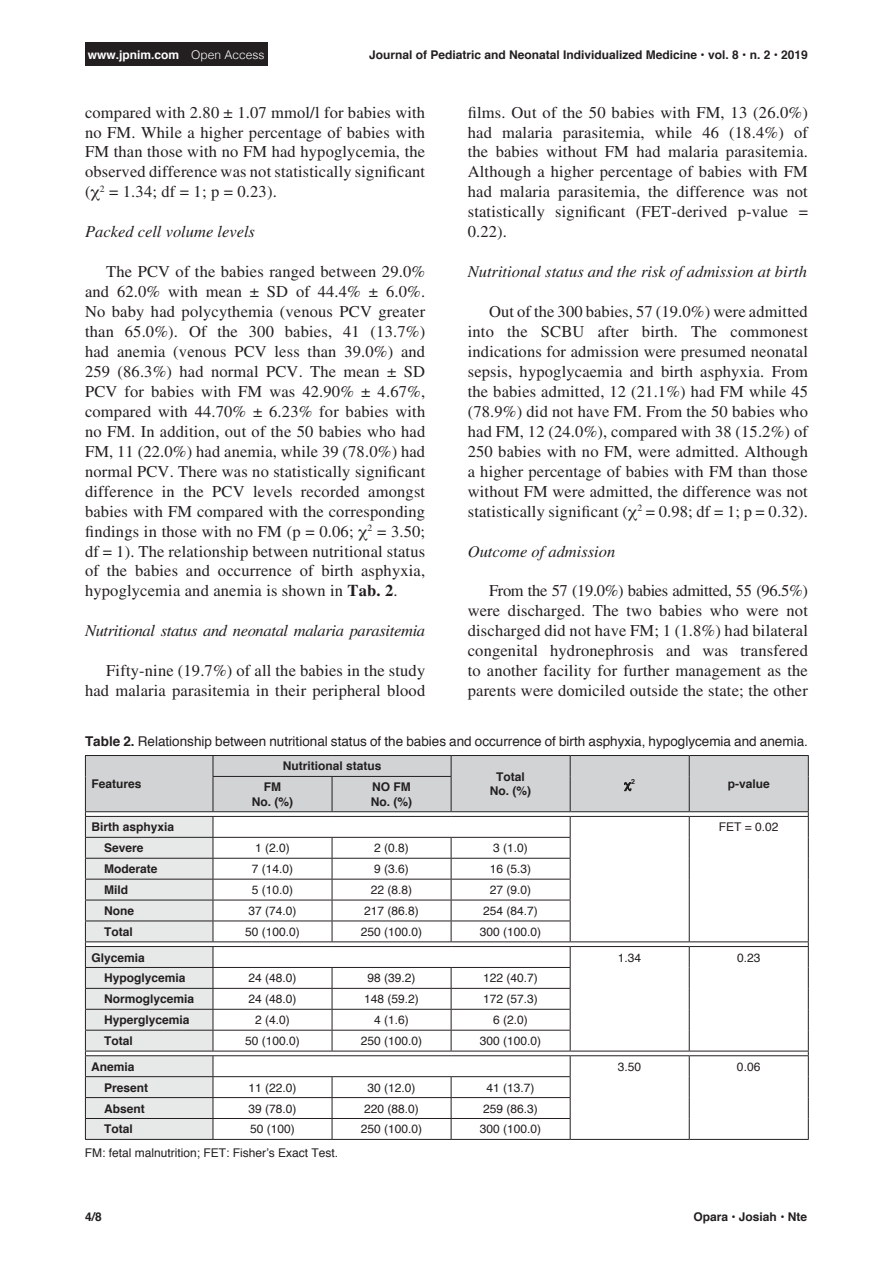
<style>
.page{position:relative;width:893px;height:1263px;background:#fff}
.page>*{position:absolute;margin:0;border:0;box-sizing:border-box;transform-origin:0 0}
.Body1{font:16.5px/20px "Times LT Std";letter-spacing:.01em;color:#231f20;text-align:justify}
.Heading3{font:italic 16.5px "Times LT Std";color:#231f20}
.Heading3-2{font:italic 16.5px "Times LT Std";letter-spacing:-.02em;color:#231f20}
.t1{font:13.5px "Helvetica";color:#231f20}
.Table1{font:12px "Helvetica";color:#231f20}
.Table1-2{font:700 12px "Helvetica";color:#231f20}
.t2{font:700 12px "Helvetica";color:#fff}
.Table1-3{font:700 7.05px "Helvetica";color:#231f20}
.s1{font-weight:300}
.s2{font-weight:700}
</style>
<div class="page">
<div style="left:85px;top:43px;width:182px;height:23px;background:#231f20"></div>
<hr style="left:85px;top:1139px;width:128px;height:1px;background:#231f20">
<hr style="left:213px;top:1139px;width:119px;height:1px;background:#231f20">
<hr style="left:332px;top:1139px;width:119px;height:1px;background:#231f20">
<hr style="left:451px;top:1139px;width:119px;height:1px;background:#231f20">
<hr style="left:570px;top:1139px;width:119px;height:1px;background:#231f20">
<hr style="left:689px;top:1139px;width:120px;height:1px;background:#231f20">
<svg style="left:85px;top:755px;width:724px;height:384px"></svg>
<p class="t2" style="left:88px;top:45px;width:178px">www.jpnim.com <span class="s1">Open Access</span></p>
<p class="Table1-2" style="left:369px;top:45px;width:440px">Journal of Pediatric and Neonatal Individualized Medicine • vol. 8 • n. 2 • 2019</p>
<p class="Body1" style="left:468px;top:102px;width:342px">films. Out of the 50 babies with FM, 13 (26.0%) had malaria parasitemia, while 46 (18.4%) of the babies without FM had malaria parasitemia.<br>Although a higher percentage of babies with FM had malaria parasitemia, the difference was not statistically significant (FET-derived p-value = 0.22).</p>
<p class="Heading3" style="left:468px;top:263px;width:341px">Nutritional status and the risk of admission at birth</p>
<p class="Body1" style="left:468px;top:301px;width:342px;text-indent:21px">Out of the 300 babies, 57 (19.0%) were admitted into the SCBU after birth. The commonest indications for admission were presumed neonatal sepsis, hypoglycaemia and birth asphyxia. From the babies admitted, 12 (21.1%) had FM while 45 (78.9%) did not have FM. From the 50 babies who had FM, 12 (24.0%), compared with 38 (15.2%) of 250 babies with no FM, were admitted. Although a higher percentage of babies with FM than those without FM were admitted, the difference was not statistically significant ( <sup>2</sup> = 0.98; df = 1; p = 0.32).</p>
<p class="Heading3" style="left:468px;top:542px;width:149px">Outcome of admission</p>
<p class="Body1" style="left:468px;top:581px;width:342px;text-indent:21px">From the 57 (19.0%) babies admitted, 55 (96.5%) were discharged. The two babies who were not discharged did not have FM; 1 (1.8%) had bilateral congenital hydronephrosis and was transfered to another facility for further management as the parents were domiciled outside the state; the other</p>
<p class="t1" style="left:85px;top:731px;width:724px"><span class="s2">Table 2.</span> Relationship between nutritional status of the babies and occurrence of birth asphyxia, hypoglycemia and anemia.</p>
<p class="Table1-2" style="left:91px;top:774px;width:52px">Features</p>
<p class="Body1" style="left:85px;top:102px;width:342px">compared with 2.80 ± 1.07 mmol/l for babies with no FM. While a higher percentage of babies with FM than those with no FM had hypoglycemia, the observed difference was not statistically significant ( <sup>2</sup> = 1.34; df = 1; p = 0.23).</p>
<p class="Heading3" style="left:85px;top:223px;width:171px">Packed cell volume levels</p>
<p class="Body1" style="left:85px;top:262px;width:342px;text-indent:21px">The PCV of the babies ranged between 29.0% and 62.0% with mean ± SD of 44.4% ± 6.0%.<br>No baby had polycythemia (venous PCV greater than 65.0%). Of the 300 babies, 41 (13.7%) had anemia (venous PCV less than 39.0%) and 259 (86.3%) had normal PCV. The mean ± SD PCV for babies with FM was 42.90% ± 4.67%, compared with 44.70% ± 6.23% for babies with no FM. In addition, out of the 50 babies who had FM, 11 (22.0%) had anemia, while 39 (78.0%) had normal PCV. There was no statistically significant difference in the PCV levels recorded amongst babies with FM compared with the corresponding findings in those with no FM (p = 0.06; <sup>2</sup> = 3.50; df = 1). The relationship between nutritional status of the babies and occurrence of birth asphyxia, hypoglycemia and anemia is shown in <span class="s2">Tab. 2</span>.</p>
<p class="Heading3-2" style="left:85px;top:622px;width:342px">Nutritional status and neonatal malaria parasitemia</p>
<p class="Body1" style="left:85px;top:661px;width:342px;text-align:right">Fifty-nine (19.7%) of all the babies in the study had malaria parasitemia in their peripheral blood</p>
<p class="Table1-2" style="left:283px;top:756px;width:100px">Nutritional status</p>
<p class="Table1-2" style="left:496px;top:767px;width:30px">Total</p>
<p class="Table1-2" style="left:490px;top:781px;width:43px">No. (%)</p>
<p class="Table1-3" style="left:631px;top:776px;width:5px">2</p>
<p class="Table1-2" style="left:264px;top:777px;width:19px">FM</p>
<p class="Table1-2" style="left:728px;top:774px;width:44px">p-value</p>
<p class="Table1-2" style="left:252px;top:792px;width:43px">No. (%)</p>
<p class="Table1-2" style="left:372px;top:777px;width:40px">NO FM</p>
<p class="Table1-2" style="left:371px;top:792px;width:43px">No. (%)</p>
<p class="Table1-2" style="left:91px;top:817px;width:84px">Birth asphyxia</p>
<p class="Table1" style="left:719px;top:818px;width:61px">FET = 0.02</p>
<p class="Table1-2" style="left:104px;top:838px;width:41px">Severe</p>
<p class="Table1" style="left:255px;top:839px;width:36px">1 (2.0)</p>
<p class="Table1" style="left:374px;top:839px;width:36px">2 (0.8)</p>
<p class="Table1" style="left:493px;top:839px;width:36px">3 (1.0)</p>
<p class="Table1-2" style="left:104px;top:859px;width:55px">Moderate</p>
<p class="Table1" style="left:252px;top:860px;width:43px">7 (14.0)</p>
<p class="Table1" style="left:374px;top:860px;width:36px">9 (3.6)</p>
<p class="Table1" style="left:490px;top:860px;width:43px">16 (5.3)</p>
<p class="Table1-2" style="left:104px;top:880px;width:25px">Mild</p>
<p class="Table1" style="left:252px;top:881px;width:43px">5 (10.0)</p>
<p class="Table1" style="left:371px;top:881px;width:43px">22 (8.8)</p>
<p class="Table1" style="left:490px;top:881px;width:43px">27 (9.0)</p>
<p class="Table1-2" style="left:104px;top:901px;width:31px">None</p>
<p class="Table1" style="left:248px;top:901px;width:50px">37 (74.0)</p>
<p class="Table1" style="left:364px;top:901px;width:56px">217 (86.8)</p>
<p class="Table1" style="left:483px;top:901px;width:56px">254 (84.7)</p>
<p class="Table1-2" style="left:104px;top:922px;width:30px">Total</p>
<p class="Table1" style="left:245px;top:922px;width:56px">50 (100.0)</p>
<p class="Table1" style="left:361px;top:922px;width:63px">250 (100.0)</p>
<p class="Table1" style="left:480px;top:922px;width:63px">300 (100.0)</p>
<p class="Table1-2" style="left:91px;top:947px;width:55px">Glycemia</p>
<p class="Table1" style="left:618px;top:948px;width:25px">1.34</p>
<p class="Table1" style="left:737px;top:948px;width:25px">0.23</p>
<p class="Table1-2" style="left:104px;top:968px;width:83px">Hypoglycemia</p>
<p class="Table1" style="left:248px;top:969px;width:50px">24 (48.0)</p>
<p class="Table1" style="left:367px;top:969px;width:50px">98 (39.2)</p>
<p class="Table1" style="left:483px;top:969px;width:56px">122 (40.7)</p>
<p class="Table1-2" style="left:104px;top:989px;width:92px">Normoglycemia</p>
<p class="Table1" style="left:248px;top:990px;width:50px">24 (48.0)</p>
<p class="Table1" style="left:364px;top:990px;width:56px">148 (59.2)</p>
<p class="Table1" style="left:483px;top:990px;width:56px">172 (57.3)</p>
<p class="Table1-2" style="left:104px;top:1010px;width:87px">Hyperglycemia</p>
<p class="Table1" style="left:255px;top:1011px;width:36px">2 (4.0)</p>
<p class="Table1" style="left:374px;top:1011px;width:36px">4 (1.6)</p>
<p class="Table1" style="left:493px;top:1011px;width:36px">6 (2.0)</p>
<p class="Table1-2" style="left:104px;top:1031px;width:30px">Total</p>
<p class="Table1" style="left:245px;top:1032px;width:56px">50 (100.0)</p>
<p class="Table1" style="left:361px;top:1032px;width:63px">250 (100.0)</p>
<p class="Table1" style="left:480px;top:1032px;width:63px">300 (100.0)</p>
<p class="Table1-2" style="left:91px;top:1057px;width:45px">Anemia</p>
<p class="Table1" style="left:618px;top:1057px;width:25px">3.50</p>
<p class="Table1" style="left:737px;top:1057px;width:25px">0.06</p>
<p class="Table1-2" style="left:104px;top:1078px;width:46px">Present</p>
<p class="Table1" style="left:248px;top:1078px;width:50px">11 (22.0)</p>
<p class="Table1" style="left:367px;top:1078px;width:50px">30 (12.0)</p>
<p class="Table1" style="left:486px;top:1078px;width:50px">41 (13.7)</p>
<p class="Table1-2" style="left:104px;top:1098px;width:42px">Absent</p>
<p class="Table1" style="left:248px;top:1099px;width:50px">39 (78.0)</p>
<p class="Table1" style="left:364px;top:1099px;width:56px">220 (88.0)</p>
<p class="Table1" style="left:483px;top:1099px;width:56px">259 (86.3)</p>
<p class="Table1-2" style="left:104px;top:1119px;width:30px">Total</p>
<p class="Table1" style="left:250px;top:1120px;width:46px">50 (100)</p>
<p class="Table1" style="left:361px;top:1120px;width:63px">250 (100.0)</p>
<p class="Table1" style="left:480px;top:1120px;width:63px">300 (100.0)</p>
<p class="Table1" style="left:85px;top:1143px;width:255px">FM: fetal malnutrition; FET: Fisher’s Exact Test.</p>
<p class="Table1-2" style="left:85px;top:1207px;width:18px">4/8</p>
<p class="Table1-2" style="left:693px;top:1207px;width:115px">Opara • Josiah • Nte</p>
</div>
